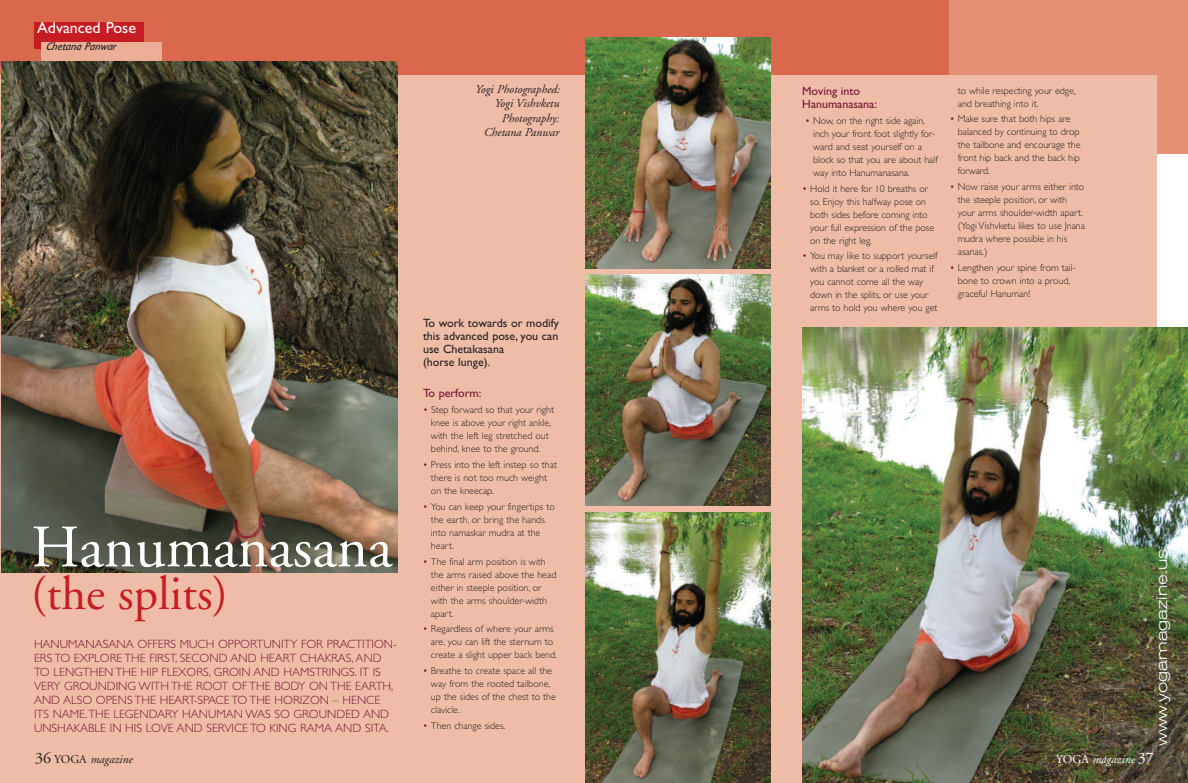
<style>
.page{position:relative;width:1188px;height:783px;background:#fff}
.page>*{position:absolute;margin:0;border:0;box-sizing:border-box;transform-origin:0 0}
.t1{font:60px "Adobe Garamond";color:#fff}
.t2{font:48px "Adobe Garamond";color:#c71c22}
.t3{font:300 expanded 16px "Akzidenz Grotesk BE";color:#fff}
.t4{font:16px "Gill Sans";color:#fff}
.t5{font:12px/14px "Gill Sans Light TT";color:#751635}
.t6{font:12px/13px "Gill Sans TT";color:#231f20}
.t7{font:italic 12px/14.4px "Adobe Garamond";color:#231f20;text-align:right}
.t8{font:12px/13px "Gill Sans";color:#751635}
.t9{font:italic 12px "Adobe Garamond";color:#fff}
.t10{font:italic 11.2px "Gill Sans";color:#231f20}
.t11{font:300 10px/13px "Gill Sans";letter-spacing:-.005em;color:#231f20}
.s1{font-style:normal;font-size:16px}
.s2{font-style:normal}
.s3{color:#751635}
</style>
<div class="page">
<div style="left:0;top:0;width:1130px;height:153px;background:#da684c"></div>
<div style="left:950px;top:0;width:238px;height:154px;background:#e49175"></div>
<div style="left:0;top:75px;width:1156px;height:708px;background:#efbda7"></div>
<img style="left:1px;top:62px;width:396px;height:510px">
<div style="left:34px;top:22px;width:110px;height:27px;background:#c71c22"></div>
<div style="left:41px;top:42px;width:121px;height:18px;background:#ebad95"></div>
<img style="left:585px;top:38px;width:185px;height:230px">
<img style="left:585px;top:275px;width:185px;height:230px">
<img style="left:585px;top:513px;width:185px;height:270px">
<img style="left:803px;top:327px;width:385px;height:456px">
<h3 class="t4" style="left:37px;top:19px;width:100px">Advanced Pose</h3>
<p class="t10" style="left:46px;top:40px;width:74px">Chetana Panwar</p>
<p class="t7" style="left:475px;top:82px;width:86px">Yogi Photographed:<br>Yogi Vishvketu<br>Photography:<br>Chetana Panwar</p>
<h1 class="t1" style="left:31px;top:515px;width:362px">Hanumanasana</h1>
<h2 class="t2" style="left:31px;top:568px;width:198px">(the splits)</h2>
<p class="t5" style="left:34px;top:637px;width:364px">HANUMANASANA OFFERS MUCH OPPORTUNITY FOR PRACTITION-ERS TO EXPLORE THE FIRST, SECOND AND HEART CHAKRAS, AND TO LENGTHEN THE HIP FLEXORS, GROIN AND HAMSTRINGS. IT IS VERY GROUNDING WITH THE ROOT OF THE BODY ON THE EARTH, AND ALSO OPENS THE HEART-SPACE TO THE HORIZON – HENCE ITS NAME.THE LEGENDARY HANUMAN WAS SO GROUNDED AND UNSHAKABLE IN HIS LOVE AND SERVICE TO KING RAMA AND SITA.</p>
<p class="t7" style="left:35px;top:752px;width:99px"><span class="s1">36</span> <span class="s2">YOGA</span> magazine</p>
<p class="t6" style="left:423px;top:316px;width:138px">To work towards or modify this advanced pose, you can use Chetakasana<br>(horse lunge).</p>
<p class="t8" style="left:423px;top:387px;width:60px">To perform:</p>
<p class="t11" style="left:423px;top:403px;width:133px;text-align:center"><span class="s3">•</span> Step forward so that your right knee is above your right ankle, with the left leg stretched out behind, knee to the ground.</p>
<p class="t11" style="left:431px;top:458px;width:128px;text-indent:-8px"><span class="s3">•</span> Press into the left instep so that there is not too much weight on the kneecap.</p>
<p class="t11" style="left:431px;top:500px;width:125px;text-indent:-8px"><span class="s3">•</span> You can keep your fingertips to the earth, or bring the hands into namaskar mudra at the heart.</p>
<p class="t11" style="left:431px;top:555px;width:127px;text-indent:-8px"><span class="s3">•</span> The final arm position is with the arms raised above the head either in steeple position, or with the arms shoulder-width apart.</p>
<p class="t11" style="left:431px;top:623px;width:128px;text-indent:-8px"><span class="s3">•</span> Regardless of where your arms are, you can lift the sternum to create a slight upper back bend.</p>
<p class="t11" style="left:431px;top:665px;width:127px;text-indent:-8px"><span class="s3">•</span> Breathe to create space all the way from the rooted tailbone, up the sides of the chest to the clavicle.</p>
<p class="t11" style="left:423px;top:719px;width:84px"><span class="s3">•</span> Then change sides.</p>
<p class="t8" style="left:802px;top:84px;width:76px">Moving into<br>Hanumanasana:</p>
<p class="t11" style="left:813px;top:114px;width:126px;text-indent:-8px"><span class="s3">•</span> Now, on the right side again, inch your front foot slightly for&shy;ward and seat yourself on a block so that you are about half way into Hanumanasana.</p>
<p class="t11" style="left:810px;top:182px;width:125px;text-indent:-8px"><span class="s3">•</span> Hold it here for 10 breaths or so. Enjoy this halfway pose on both sides before coming into your full expression of the pose on the right leg.</p>
<p class="t11" style="left:810px;top:250px;width:129px;text-indent:-8px"><span class="s3">•</span> You may like to support yourself with a blanket or a rolled mat if you cannot come all the way down in the splits, or use your arms to hold you where you get</p>
<p class="t11" style="left:958px;top:84px;width:120px">to while respecting your edge, and breathing into it.</p>
<p class="t11" style="left:958px;top:113px;width:124px;text-indent:-8px"><span class="s3">•</span> Make sure that both hips are balanced by continuing to drop the tailbone and encourage the front hip back and the back hip forward.</p>
<p class="t11" style="left:958px;top:180px;width:129px;text-indent:-8px"><span class="s3">•</span> Now raise your arms either into the steeple position, or with your arms shoulder-width apart. (Yogi Vishvketu likes to use Jnana mudra where possible in his asanas.)</p>
<p class="t11" style="left:958px;top:261px;width:119px;text-indent:-8px"><span class="s3">•</span> Lengthen your spine from tail&shy;bone to crown into a proud, graceful Hanuman!</p>
<h3 class="t3" style="left:1152px;top:746px;width:199px;rotate:-90deg">www.yogamagazine.us</h3>
<p class="t9" style="left:1056px;top:753px;width:99px"><span class="s2">YOGA</span> magazine <span class="s1">37</span></p>
</div>
